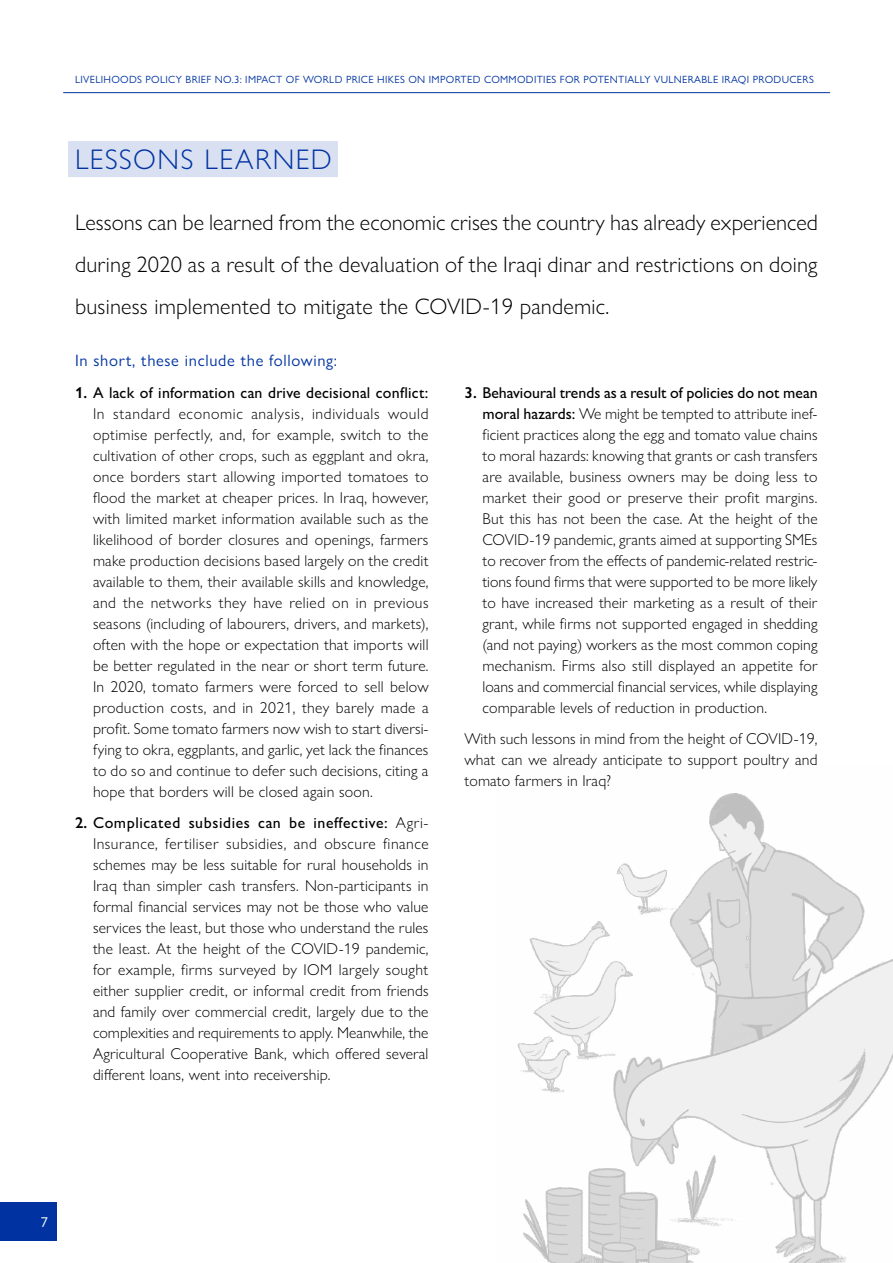
<style>
.page{position:relative;width:893px;height:1263px;background:#fff}
.page>*{position:absolute;margin:0;border:0;box-sizing:border-box;transform-origin:0 0}
.title_box{font:300 28.5px "Gill Sans Nova";letter-spacing:.05em;color:#0033a1}
.introduction{font:300 22.5px/42px "Gill Sans Nova";letter-spacing:.01em;color:#000;text-align:justify}
.heading__second{font:16.5px "Gill Sans Nova";letter-spacing:.04em;color:#0033a1}
.body{font:300 15.75px/21px "Gill Sans Nova";letter-spacing:.01em;color:#000;text-align:justify}
.t1{font:14.25px "Gill Sans Nova";color:#fff}
.t2{font:10.5px "Gill Sans Nova";letter-spacing:.03em;color:#0033a1}
.s1{font-weight:600}
.s2{font-weight:500}
</style>
<div class="page">
<div style="left:68px;top:141px;width:270px;height:36px;background:#d9e0f1"></div>
<img style="left:517px;top:793px;width:376px;height:470px">
<hr style="left:63px;top:92px;width:767px;height:1px;background:#0033a1">
<div style="left:0;top:1202px;width:57px;height:38px;background:#0033a1"></div>
<p class="t2" style="left:75px;top:73px;width:658px">LIVELIHOODS POLICY BRIEF NO.3: IMPACT OF WORLD PRICE HIKES ON IMPORTED COMMODITIES FOR POTENTIALLY VULNERABLE IRAQ</p>
<p class="t2" style="left:747px;top:73px;width:69px">I PRODUCERS</p>
<p class="title_box" style="left:75px;top:142px;width:258px">LESSONS LEARNED</p>
<p class="introduction" style="left:75px;top:201px;width:744px">Lessons can be learned from the economic crises the country has already experienced during 2020 as a result of the devaluation of the Iraqi dinar and restrictions on doing business implemented to mitigate the COVID-19 pandemic.</p>
<p class="heading__second" style="left:75px;top:350px;width:263px">In short, these include the following:</p>
<p class="body" style="left:93px;top:382px;width:337px;text-indent:-18px"><span class="s1">1.</span> <span class="s2">A lack of information can drive decisional conflict:<br></span>In standard economic analysis, individuals would optimise perfectly, and, for example, switch to the cultivation of other crops, such as eggplant and okra, once borders start allowing imported tomatoes to flood the market at cheaper prices. In Iraq, however, with limited market information available such as the likelihood of border closures and openings, farmers make production decisions based largely on the credit available to them, their available skills and knowledge, and the networks they have relied on in previous seasons (including of labourers, drivers, and markets), often with the hope or expectation that imports will be better regulated in the near or short term future.<br>In 2020, tomato farmers were forced to sell below production costs, and in 2021, they barely made a profit. Some tomato farmers now wish to start diversi&shy;fying to okra, eggplants, and garlic, yet lack the finances to do so and continue to defer such decisions, citing a hope that borders will be closed again soon.</p>
<p class="body" style="left:93px;top:812px;width:337px;text-indent:-18px"><span class="s1">2.</span> <span class="s2">Complicated subsidies can be ineffective:</span> Agri-Insurance, fertiliser subsidies, and obscure finance schemes may be less suitable for rural households in Iraq than simpler cash transfers. Non-participants in formal financial services may not be those who value services the least, but those who understand the rules the least. At the height of the COVID-19 pandemic, for example, firms surveyed by IOM largely sought either supplier credit, or informal credit from friends and family over commercial credit, largely due to the complexities and requirements to apply. Meanwhile, the Agricultural Cooperative Bank, which offered several different loans, went into receivership.</p>
<p class="body" style="left:482px;top:382px;width:337px;text-indent:-18px"><span class="s1">3.</span> <span class="s2">Behavioural trends as a result of policies do not mean moral hazards:</span> We might be tempted to attribute inef&shy;ficient practices along the egg and tomato value chains to moral hazards: knowing that grants or cash transfers are available, business owners may be doing less to market their good or preserve their profit margins.<br>But this has not been the case. At the height of the COVID-19 pandemic, grants aimed at supporting SMEs to recover from the effects of pandemic-related restric&shy;tions found firms that were supported to be more likely to have increased their marketing as a result of their grant, while firms not supported engaged in shedding (and not paying) workers as the most common coping mechanism. Firms also still displayed an appetite for loans and commercial financial services, while displaying comparable levels of reduction in production.</p>
<p class="body" style="left:464px;top:728px;width:355px">With such lessons in mind from the height of COVID-19, what can we already anticipate to support poultry and tomato farmers in Iraq?</p>
<p class="t1" style="left:41px;top:1213px;width:9px">7</p>
</div>
